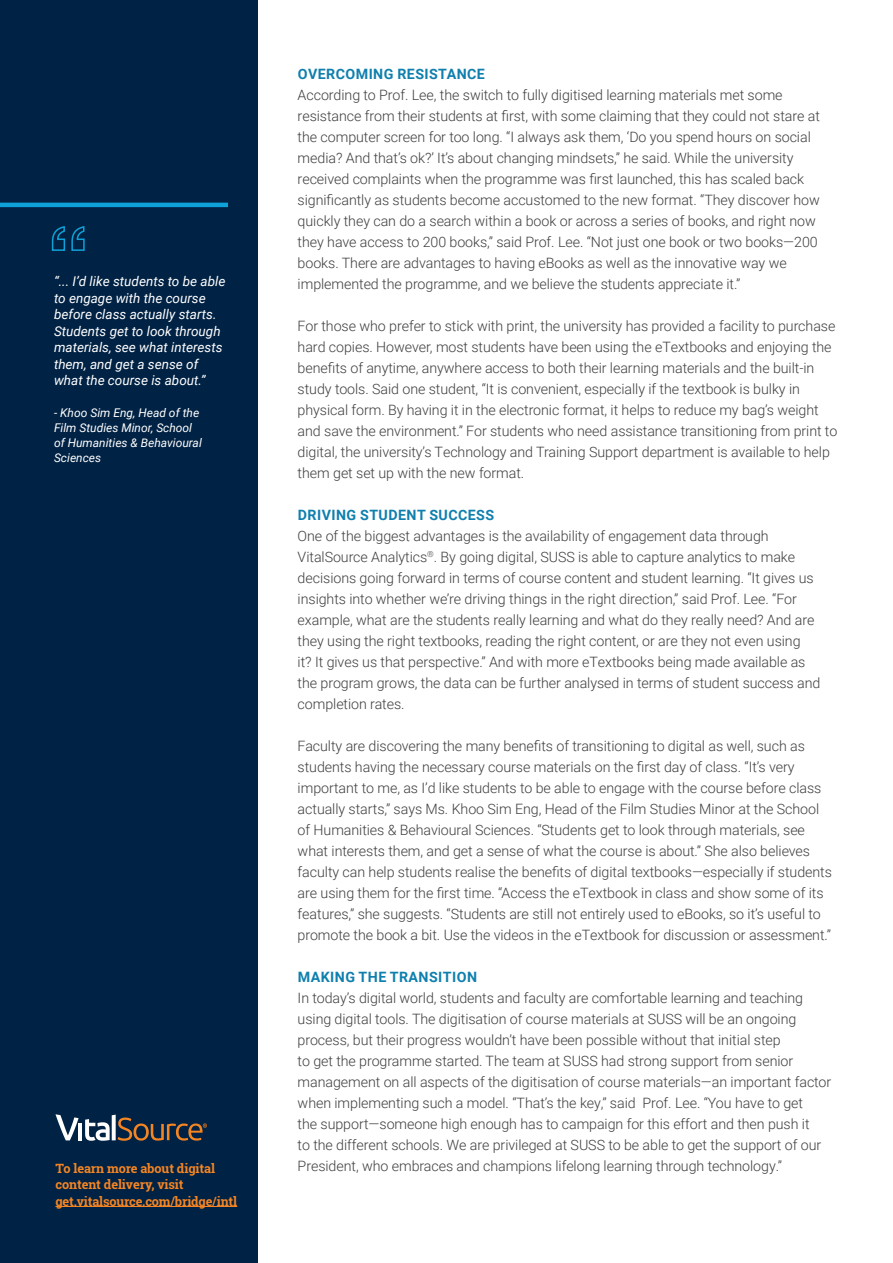
<style>
.page{position:relative;width:893px;height:1263px;background:#fff}
.page>*{position:absolute;margin:0;border:0;box-sizing:border-box;transform-origin:0 0}
.t1{font:300 14.25px/21px "Roboto";letter-spacing:-.005em;color:#3e3e3f}
.t2{font:700 14.25px "Roboto";letter-spacing:.03em;color:#0f7fae}
.t3{font:italic 13.5px/16.5px "Roboto";color:#fff}
.t4{font:700 12.75px/16.5px "Roboto Slab";letter-spacing:-.01em;color:#f58523}
.t5{font:italic 12px/15px "Roboto";color:#fff}
</style>
<div class="page">
<div style="left:0;top:0;width:257px;height:1263px;background:#024"></div>
<hr style="left:55px;top:1206px;width:182px;height:1px;background:#f58523">
<hr style="left:0;top:203px;width:228px;height:4px;background:#0fa2d8">
<svg style="left:51px;top:226px;width:34px;height:25px"></svg>
<hr style="left:78px;top:1123px;width:4px;height:17px;background:#fff">
<svg style="left:55px;top:1114px;width:24px;height:26px"></svg>
<svg style="left:85px;top:1114px;width:122px;height:27px"></svg>
<p class="t3" style="left:54px;top:273px;width:173px">“... I’d like students to be able to engage with the course before class actually starts.<br>Students get to look through materials, see what interests them, and get a sense of what the course is about.”</p>
<p class="t5" style="left:54px;top:405px;width:149px">- Khoo Sim Eng, Head of the<br>Film Studies Minor, School of Humanities &amp; Behavioural<br>Sciences</p>
<p class="t4" style="left:55px;top:1159px;width:183px">To learn more about digital content delivery, visit get.vitalsource.com/bridge/intl</p>
<p class="t2" style="left:298px;top:64px;width:189px">OVERCOMING RESISTANCE</p>
<p class="t1" style="left:298px;top:84px;width:524px">According to Prof. Lee, the switch to fully digitised learning materials met some resistance from their students at first, with some claiming that they could not stare at the computer screen for too long. “I always ask them, ‘Do you spend hours on social media? And that’s ok?’ It’s about changing mindsets,” he said. While the university received complaints when the programme was first launched, this has scaled back significantly as students become accustomed to the new format. “They discover how quickly they can do a search within a book or across a series of books, and right now they have access to 200 books,” said Prof. Lee. “Not just one book or two books—200 books. There are advantages to having eBooks as well as the innovative way we implemented the programme, and we believe the students appreciate it.”</p>
<p class="t1" style="left:298px;top:315px;width:541px">For those who prefer to stick with print, the university has provided a facility to purchase hard copies. However, most students have been using the eTextbooks and enjoying the benefits of anytime, anywhere access to both their learning materials and the built-in study tools. Said one student, “It is convenient, especially if the textbook is bulky in physical form. By having it in the electronic format, it helps to reduce my bag’s weight and save the environment.” For students who need assistance transitioning from print to digital, the university’s Technology and Training Support department is available to help them get set up with the new format.</p>
<p class="t2" style="left:298px;top:505px;width:198px">DRIVING STUDENT SUCCESS</p>
<p class="t1" style="left:298px;top:525px;width:524px">One of the biggest advantages is the availability of engagement data through VitalSource Analytics<sup>®</sup>. By going digital, SUSS is able to capture analytics to make decisions going forward in terms of course content and student learning. “It gives us insights into whether we’re driving things in the right direction,” said Prof. Lee. “For example, what are the students really learning and what do they really need? And are they using the right textbooks, reading the right content, or are they not even using<br>it? It gives us that perspective.” And with more eTextbooks being made available as the program grows, the data can be further analysed in terms of student success and completion rates.</p>
<p class="t1" style="left:298px;top:735px;width:536px">Faculty are discovering the many benefits of transitioning to digital as well, such as students having the necessary course materials on the first day of class. “It’s very important to me, as I’d like students to be able to engage with the course before class actually starts,” says Ms. Khoo Sim Eng, Head of the Film Studies Minor at the School of Humanities &amp; Behavioural Sciences. “Students get to look through materials, see what interests them, and get a sense of what the course is about.” She also believes faculty can help students realise the benefits of digital textbooks—especially if students are using them for the first time. “Access the eTextbook in class and show some of its features,” she suggests. “Students are still not entirely used to eBooks, so it’s useful to promote the book a bit. Use the videos in the eTextbook for discussion or assessment.”</p>
<p class="t2" style="left:298px;top:967px;width:181px">MAKING THE TRANSITION</p>
<p class="t1" style="left:298px;top:987px;width:535px">In today’s digital world, students and faculty are comfortable learning and teaching using digital tools. The digitisation of course materials at SUSS will be an ongoing process, but their progress wouldn’t have been possible without that initial step<br>to get the programme started. The team at SUSS had strong support from senior management on all aspects of the digitisation of course materials—an important factor when implementing such a model. “That’s the key,” said Prof. Lee. “You have to get<br>the support—someone high enough has to campaign for this effort and then push it<br>to the different schools. We are privileged at SUSS to be able to get the support of our President, who embraces and champions lifelong learning through technology.”</p>
</div>
